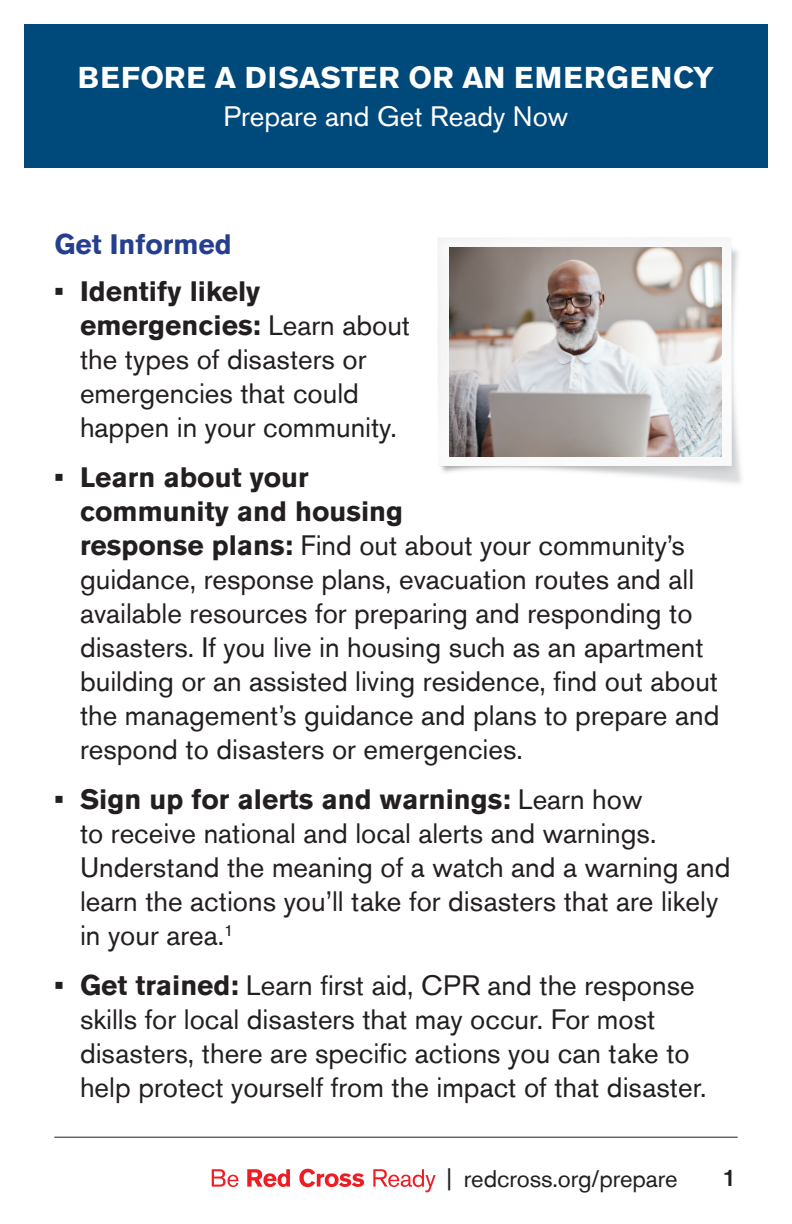
<style>
.page{position:relative;width:792px;height:1224px;background:#fff}
.page>*{position:absolute;margin:0;border:0;box-sizing:border-box;transform-origin:0 0}
.t1{font:700 30px "Akzidenz Grotesk Std";letter-spacing:.03em;color:#fff}
.t2{font:28px/34px "Akzidenz Grotesk Std";color:#231f20}
.t3{font:28px "Akzidenz Grotesk Std";color:#fff}
.t4{font:700 28px "Akzidenz Grotesk Std";color:#253f8e}
.t5{font:24px "Akzidenz Grotesk Std";letter-spacing:-.005em;color:#231f20}
.t6{font:500 24px "Akzidenz Grotesk Std";color:#231f20}
.s1{font-weight:700}
</style>
<div class="page">
<hr style="left:54px;top:1137px;width:684px;height:1px;background:#231f20">
<svg style="left:212px;top:1169px;width:26px;height:18px"></svg>
<svg style="left:247px;top:1169px;width:43px;height:18px"></svg>
<svg style="left:299px;top:1169px;width:65px;height:18px"></svg>
<svg style="left:373px;top:1169px;width:63px;height:23px"></svg>
<div style="left:24px;top:24px;width:744px;height:144px;background:#00497b"></div>
<img style="left:438px;top:238px;width:303px;height:246px">
<img style="left:449px;top:247px;width:273px;height:209px">
<p class="t1" style="left:78px;top:61px;width:638px">BEFORE A DISASTER OR AN EMERGENCY</p>
<p class="t3" style="left:224px;top:100px;width:346px">Prepare and Get Ready Now</p>
<p class="t4" style="left:54px;top:228px;width:179px">Get Informed</p>
<p class="t2" style="left:80px;top:274px;width:332px;text-indent:-26px"><span class="s1">• Identify likely emergencies:</span> Learn about the types of disasters or emergencies that could happen in your community.</p>
<p class="t2" style="left:80px;top:460px;width:641px;text-indent:-26px"><span class="s1">• Learn about your<br>community and housing<br>response plans:</span> Find out about your community’s guidance, response plans, evacuation routes and all available resources for preparing and responding to disasters. If you live in housing such as an apartment building or an assisted living residence, find out about the management’s guidance and plans to prepare and respond to disasters or emergencies.</p>
<p class="t2" style="left:80px;top:782px;width:652px;text-indent:-26px"><span class="s1">• Sign up for alerts and warnings:</span> Learn how<br>to receive national and local alerts and warnings.<br>Understand the meaning of a watch and a warning and learn the actions you’ll take for disasters that are likely in your area.<sup>1</sup></p>
<p class="t2" style="left:80px;top:968px;width:628px;text-indent:-26px"><span class="s1">• Get trained:</span> Learn first aid, CPR and the response skills for local disasters that may occur. For most disasters, there are specific actions you can take to help protect yourself from the impact of that disaster.</p>
<p class="t5" style="left:446px;top:1164px;width:233px">| redcross.org/prepare</p>
<p class="t6" style="left:723px;top:1163px;width:15px">1</p>
</div>
